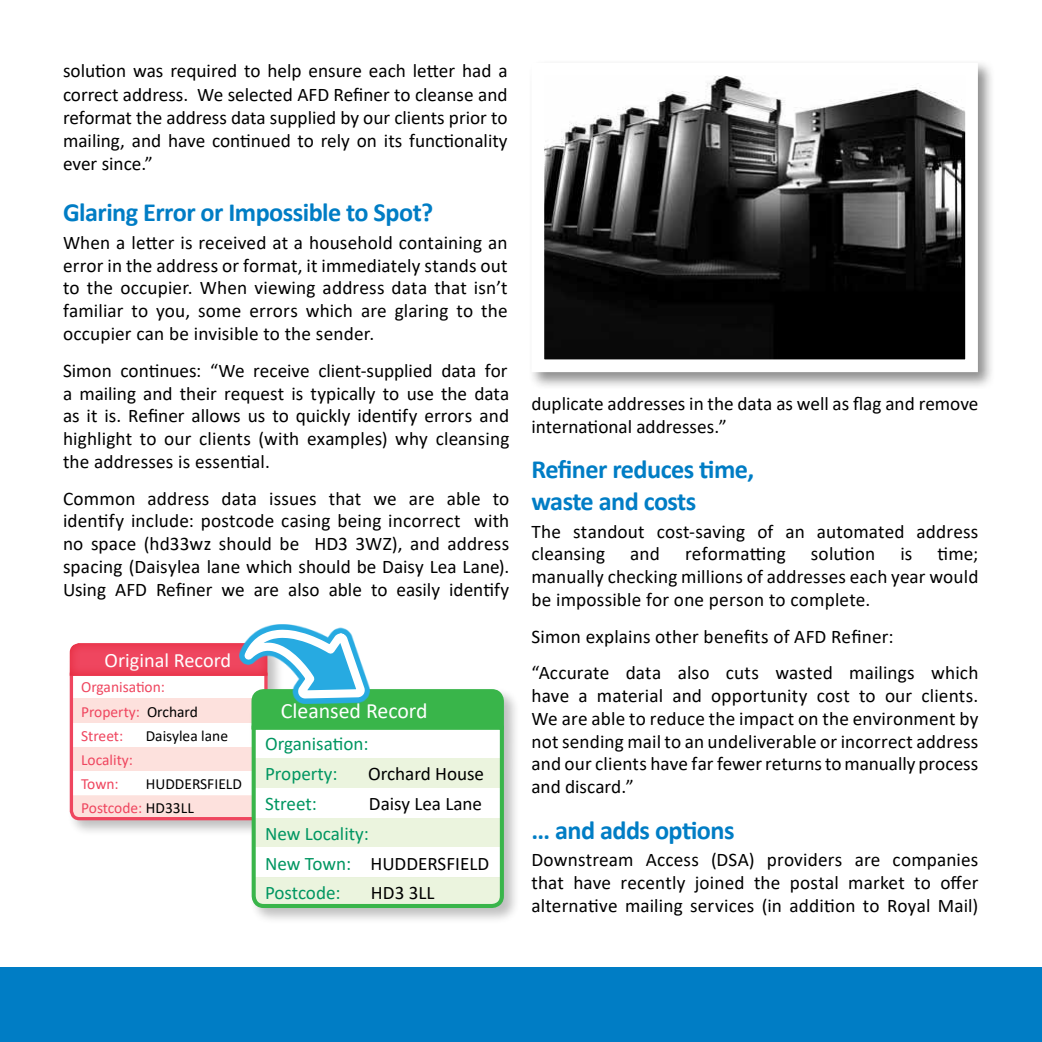
<style>
.page{position:relative;width:1042px;height:1042px;background:#fff}
.page>*{position:absolute;margin:0;border:0;box-sizing:border-box;transform-origin:0 0}
.t1{font:700 26.25px/31.5px "Calibri";letter-spacing:-.02em;color:#007dc5}
.t2{font:21.88px "Calibri";color:#fff}
.t3{font:20.3px "Calibri";color:#fff}
.t4{font:19.25px/22.8px "Calibri";letter-spacing:.005em;color:#000;text-align:justify}
.t5{font:19.07px/29.8px "Calibri";color:#009661}
.t6{font:19.07px "Calibri";color:#000}
.t7{font:15.4px/24.2px "Calibri";color:#ef465f}
.t8{font:15.4px/24px "Calibri";color:#000}
.s1{color:#000}
.s2{color:#ef465f}
</style>
<div class="page">
<div style="left:0;top:967px;width:1042px;height:75px;background:#007dc5"></div>
<div style="left:528px;top:59px;width:467px;height:330px;background:#000;opacity:.45"></div>
<img style="left:545px;top:77px;width:419px;height:281px">
<div style="left:67px;top:640px;width:217px;height:197px;background:#000;opacity:.25"></div>
<div style="left:249px;top:686px;width:271px;height:238px;background:#000;opacity:.25"></div>
<svg style="left:250px;top:822px;width:256px;height:88px"></svg>
<svg style="left:68px;top:625px;width:438px;height:197px"></svg>
<p class="t4" style="left:63px;top:59px;width:446px">solution was required to help ensure each letter had a correct address. We selected AFD Refiner to cleanse and reformat the address data supplied by our clients prior to mailing, and have continued to rely on its functionality ever since.”</p>
<h1 class="t1" style="left:63px;top:196px;width:372px">Glaring Error or Impossible to Spot?</h1>
<p class="t4" style="left:63px;top:231px;width:446px">When a letter is received at a household containing an error in the address or format, it immediately stands out to the occupier. When viewing address data that isn’t familiar to you, some errors which are glaring to the occupier can be invisible to the sender.</p>
<p class="t4" style="left:63px;top:358px;width:448px">Simon continues: “We receive client-supplied data for a mailing and their request is typically to use the data as it is. Refiner allows us to quickly identify errors and highlight to our clients (with examples) why cleansing the addresses is essential.</p>
<p class="t4" style="left:63px;top:486px;width:448px">Common address data issues that we are able to identify include: postcode casing being incorrect with no space (hd33wz should be HD3 3WZ), and address spacing (Daisylea lane which should be Daisy Lea Lane).<br>Using AFD Refiner we are also able to easily identify</p>
<p class="t3" style="left:105px;top:646px;width:128px">Original Record</p>
<p class="t7" style="left:81px;top:675px;width:118px">Organisation:<br>Property: <span class="s1">Orchard<br></span>Street:</p>
<p class="t8" style="left:146px;top:723px;width:84px">Daisylea lane</p>
<p class="t7" style="left:81px;top:747px;width:53px">Locality:<br>Town:</p>
<p class="t8" style="left:81px;top:772px;width:162px;text-indent:65px">HUDDERSFIELD<br><span class="s2">Postcode:</span> HD33LL</p>
<p class="t2" style="left:281px;top:695px;width:148px">Cleansed Record</p>
<p class="t5" style="left:265px;top:728px;width:105px">Organisation:<br>Property:</p>
<p class="t6" style="left:368px;top:760px;width:118px">Orchard House</p>
<p class="t5" style="left:265px;top:788px;width:54px">Street:</p>
<p class="t6" style="left:369px;top:790px;width:115px">Daisy Lea Lane</p>
<p class="t5" style="left:265px;top:818px;width:226px">New Locality:<br>New Town: <span class="s1">HUDDERSFIELD<br></span>Postcode:</p>
<p class="t6" style="left:371px;top:879px;width:65px">HD3 3LL</p>
<p class="t4" style="left:531px;top:392px;width:448px">duplicate addresses in the data as well as flag and remove international addresses.”</p>
<h1 class="t1" style="left:531px;top:453px;width:224px">Refiner reduces time, waste and costs</h1>
<p class="t4" style="left:531px;top:519px;width:448px">The standout cost-saving of an automated address cleansing</p>
<p class="t4" style="left:630px;top:542px;width:31px">and</p>
<p class="t4" style="left:685px;top:542px;width:102px">reformatting</p>
<p class="t4" style="left:811px;top:542px;width:66px">solution</p>
<p class="t4" style="left:900px;top:542px;width:14px">is</p>
<p class="t4" style="left:531px;top:542px;width:448px;text-indent:406px">time; manually checking millions of addresses each year would be impossible for one person to complete.</p>
<p class="t4" style="left:531px;top:617px;width:448px;line-height:36.8px">Simon explains other benefits of AFD Refiner:<br>“Accurate data also cuts wasted mailings which</p>
<p class="t4" style="left:531px;top:684px;width:448px">have a material and opportunity cost to our clients.<br>We are able to reduce the impact on the environment by not sending mail to an undeliverable or incorrect address and our clients have far fewer returns to manually process and discard.”</p>
<h1 class="t1" style="left:531px;top:814px;width:205px">… and adds options</h1>
<p class="t4" style="left:531px;top:848px;width:448px">Downstream Access (DSA) providers are companies that have recently joined the postal market to offer alternative mailing services (in addition to Royal Mail)</p>
</div>
